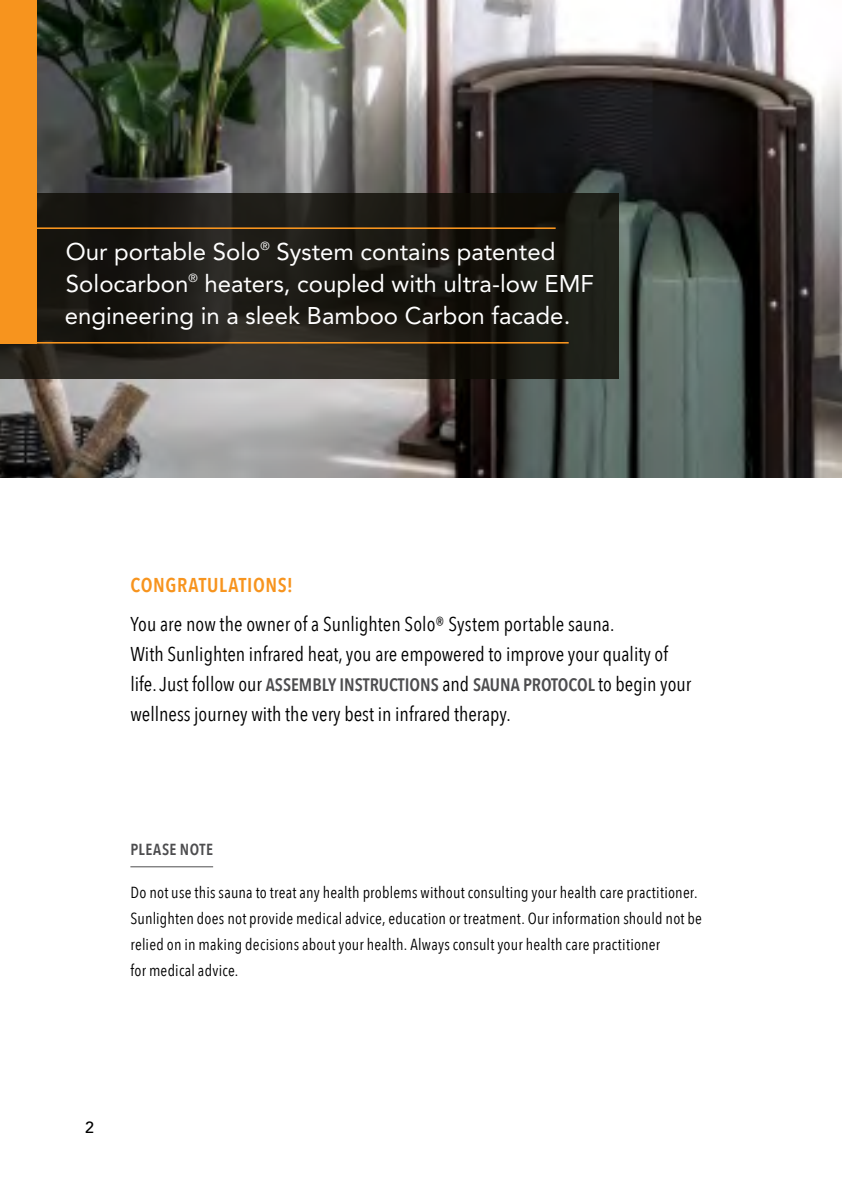
<style>
.page{position:relative;width:842px;height:1191px;background:#fff}
.page>*{position:absolute;margin:0;border:0;box-sizing:border-box;transform-origin:0 0}
.t1{font:24px/32px "Avenir LT Std";color:#fff}
.t2{font:20px/30px "Avenir Next Condensed";color:#000}
.t3{font:600 20px "Avenir Next Condensed";letter-spacing:.03em;color:#f7941e}
.t4{font:600 18px "Avenir Next Condensed";color:#4d4d4f}
.t5{font:16px/26px "Avenir Next Condensed";letter-spacing:.015em;color:#000}
.t6{font:600 16px "Avenir Next Condensed";letter-spacing:.025em;color:#4d4d4f}
.t7{font:500 16px "Avenir LT Std";color:#000}
.s1{font-weight:400;font-size:20px;color:#000}
</style>
<div class="page">
<img style="left:0;top:0;width:842px;height:477px">
<hr style="left:130px;top:866px;width:83px;height:1px;background:#4d4d4f">
<svg style="left:0;top:193px;width:619px;height:185px;background:#1e1c15"></svg>
<div style="left:0;top:0;width:37px;height:343px;background:#f7941e"></div>
<hr style="left:0;top:342px;width:569px;height:1px;background:#f7941e">
<hr style="left:0;top:227px;width:556px;height:2px;background:#f7941e">
<h1 class="t1" style="left:65px;top:236px;width:531px">Our portable Solo<sup>®</sup> System contains patented<br>Solocarbon<sup>®</sup> heaters, coupled with ultra-low EMF engineering in a sleek Bamboo Carbon facade.</h1>
<p class="t3" style="left:130px;top:568px;width:164px">CONGRATULATIONS!</p>
<p class="t2" style="left:130px;top:608px;width:539px">You are now the owner of a Sunlighten Solo® System portable sauna.<br>With Sunlighten infrared heat, you are empowered to improve your quality of</p>
<p class="t4" style="left:130px;top:669px;width:562px"><span class="s1">life. Just follow our</span> ASSEMBLY INSTRUCTIONS <span class="s1">and</span> SAUNA PROTOCOL <span class="s1">to begin your</span></p>
<p class="t2" style="left:130px;top:698px;width:382px">wellness journey with the very best in infrared therapy.</p>
<p class="t6" style="left:130px;top:835px;width:84px">PLEASE NOTE</p>
<p class="t5" style="left:130px;top:878px;width:573px">Do not use this sauna to treat any health problems without consulting your health care practitioner.<br>Sunlighten does not provide medical advice, education or treatment. Our information should not be relied on in making decisions about your health. Always consult your health care practitioner<br>for medical advice.</p>
<p class="t7" style="left:85px;top:1118px;width:10px">2</p>
</div>
